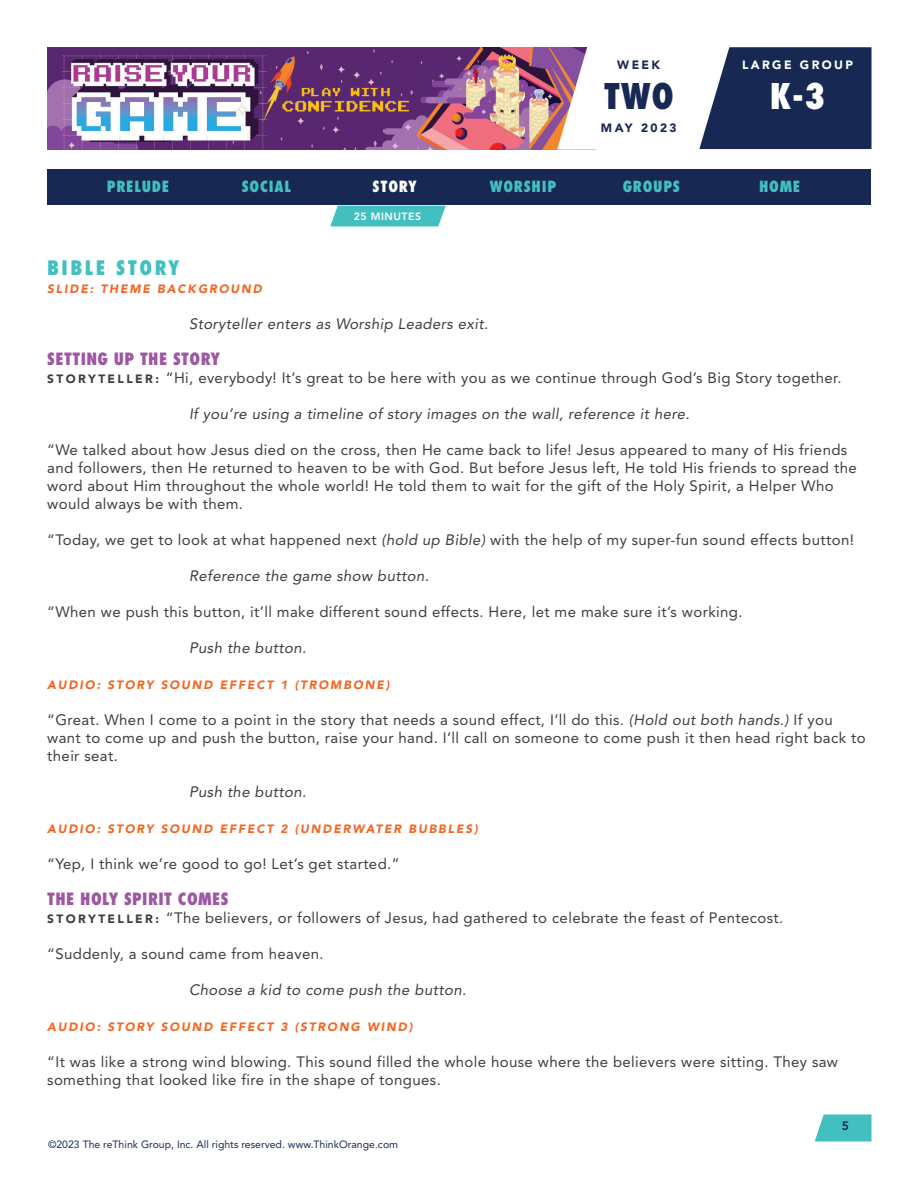
<style>
.page{position:relative;width:918px;height:1188px;background:#fff}
.page>*{position:absolute;margin:0;border:0;box-sizing:border-box;transform-origin:0 0}
.t1{font:800 condensed 34.5px "Futura Std";color:#172953}
.t2{font:800 condensed 34.5px "Futura Std";color:#fff}
.Paragraph_Style_1{font:800 condensed 19.5px "Futura Std";letter-spacing:.125em;color:#42c0bf}
.Paragraph_Style_1-2{font:800 condensed 16.5px "Futura Std";letter-spacing:.025em;color:#9d57a3}
.Paragraph_Style_1-3{font:15px/18px "Avenir LT Std";letter-spacing:.025em;color:#3e3e3f}
.BODY_INDENT{font:italic 15px "Avenir LT Std";letter-spacing:.025em;color:#3e3e3f}
.t3{font:800 condensed 15px "Futura Std";letter-spacing:.05em;color:#42c0bf}
.t4{font:800 condensed 15px "Futura Std";letter-spacing:.05em;color:#fff}
.Paragraph_Style_1-4{font:italic 900 12px "Avenir LT Std";letter-spacing:.15em;color:#f36624}
.t5{font:900 12px "Avenir LT Std";letter-spacing:.2em;color:#172953}
.t6{font:900 12px "Avenir LT Std";letter-spacing:.2em;color:#fff}
.t7{font:800 12px "Avenir LT Std";color:#172953}
.t8{font:10.5px "Avenir LT Std";color:#172953}
.t9{font:800 10.5px "Avenir LT Std";letter-spacing:.05em;color:#fff}
.s1{font-weight:900;font-size:12px}
.s2{font-style:italic}
</style>
<div class="page">
<img style="left:47px;top:47px;width:510px;height:102px">
<svg style="left:815px;top:1114px;width:57px;height:28px;background:#57c7c6"></svg>
<svg style="left:557px;top:47px;width:315px;height:103px"></svg>
<div style="left:47px;top:170px;width:824px;height:36px;background:#172953"></div>
<svg style="left:330px;top:206px;width:116px;height:20px;background:#4fc4c3"></svg>
<p class="t5" style="left:617px;top:58px;width:44px">WEEK</p>
<p class="t6" style="left:742px;top:58px;width:113px">LARGE GROUP</p>
<h1 class="t1" style="left:604px;top:75px;width:72px">TWO</h1>
<h1 class="t2" style="left:770px;top:75px;width:57px">K-3</h1>
<p class="t5" style="left:601px;top:121px;width:77px">MAY 2023</p>
<p class="t3" style="left:107px;top:177px;width:64px">PRELUDE</p>
<p class="t3" style="left:242px;top:177px;width:51px">SOCIAL</p>
<p class="t4" style="left:373px;top:177px;width:46px">STORY</p>
<p class="t3" style="left:490px;top:177px;width:68px">WORSHIP</p>
<p class="t3" style="left:623px;top:177px;width:59px">GROUPS</p>
<p class="t3" style="left:759px;top:177px;width:43px">HOME</p>
<p class="t9" style="left:354px;top:210px;width:69px">25 MINUTES</p>
<p class="Paragraph_Style_1" style="left:47px;top:256px;width:134px">BIBLE STORY</p>
<p class="Paragraph_Style_1-4" style="left:47px;top:282px;width:216px">SLIDE: THEME BACKGROUND</p>
<p class="BODY_INDENT" style="left:189px;top:315px;width:301px">Storyteller enters as Worship Leaders exit.</p>
<p class="Paragraph_Style_1-2" style="left:47px;top:349px;width:174px">SETTING UP THE STORY</p>
<p class="Paragraph_Style_1-3" style="left:47px;top:369px;width:796px"><span class="s1">S T O R Y T E L L E R :</span> “Hi, everybody! It’s great to be here with you as we continue through God’s Big Story together.</p>
<p class="BODY_INDENT" style="left:189px;top:405px;width:502px">If you’re using a timeline of story images on the wall, reference it here.</p>
<p class="Paragraph_Style_1-3" style="left:47px;top:441px;width:811px">“We talked about how Jesus died on the cross, then He came back to life! Jesus appeared to many of His friends and followers, then He returned to heaven to be with God. But before Jesus left, He told His friends to spread the word about Him throughout the whole world! He told them to wait for the gift of the Holy Spirit, a Helper Who would always be with them.</p>
<p class="Paragraph_Style_1-3" style="left:47px;top:531px;width:808px">“Today, we get to look at what happened next <span class="s2">(hold up Bible)</span> with the help of my super-fun sound effects button!</p>
<p class="BODY_INDENT" style="left:189px;top:567px;width:242px">Reference the game show button.</p>
<p class="Paragraph_Style_1-3" style="left:47px;top:603px;width:697px">“When we push this button, it’ll make different sound effects. Here, let me make sure it’s working.</p>
<p class="BODY_INDENT" style="left:189px;top:639px;width:119px">Push the button.</p>
<p class="Paragraph_Style_1-4" style="left:47px;top:678px;width:344px">AUDIO: STORY SOUND EFFECT 1 (TROMBONE)</p>
<p class="Paragraph_Style_1-3" style="left:47px;top:711px;width:820px">“Great. When I come to a point in the story that needs a sound effect, I’ll do this. <span class="s2">(Hold out both hands.)</span> If you want to come up and push the button, raise your hand. I’ll call on someone to come push it then head right back to their seat.</p>
<p class="BODY_INDENT" style="left:189px;top:783px;width:119px">Push the button.</p>
<p class="Paragraph_Style_1-4" style="left:47px;top:822px;width:432px">AUDIO: STORY SOUND EFFECT 2 (UNDERWATER BUBBLES)</p>
<p class="Paragraph_Style_1-3" style="left:47px;top:855px;width:354px">“Yep, I think we’re good to go! Let’s get started.”</p>
<p class="Paragraph_Style_1-2" style="left:47px;top:889px;width:183px">THE HOLY SPIRIT COMES</p>
<p class="Paragraph_Style_1-3" style="left:47px;top:909px;width:738px"><span class="s1">S T O R Y T E L L E R :</span> “The believers, or followers of Jesus, had gathered to celebrate the feast of Pentecost.</p>
<p class="Paragraph_Style_1-3" style="left:47px;top:945px;width:278px">“Suddenly, a sound came from heaven.</p>
<p class="BODY_INDENT" style="left:189px;top:981px;width:279px">Choose a kid to come push the button.</p>
<p class="Paragraph_Style_1-4" style="left:47px;top:1020px;width:367px">AUDIO: STORY SOUND EFFECT 3 (STRONG WIND)</p>
<p class="Paragraph_Style_1-3" style="left:47px;top:1053px;width:792px">“It was like a strong wind blowing. This sound filled the whole house where the believers were sitting. They saw something that looked like fire in the shape of tongues.</p>
<p class="t8" style="left:48px;top:1138px;width:352px">©2023 The reThink Group, Inc. All rights reserved. www.ThinkOrange.com</p>
<p class="t7" style="left:842px;top:1118px;width:9px">5</p>
</div>
